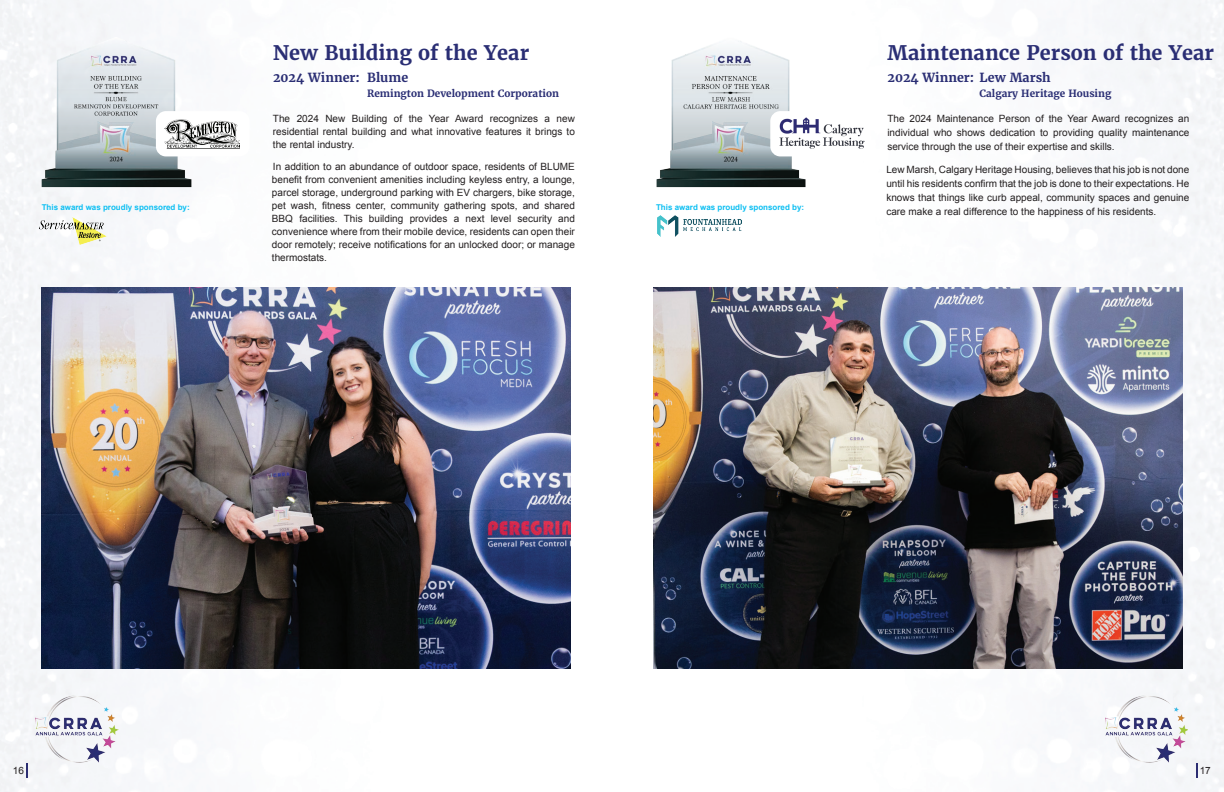
<style>
.page{position:relative;width:1224px;height:792px;background:#fff}
.page>*{position:absolute;margin:0;border:0;box-sizing:border-box;transform-origin:0 0}
.t1{font:700 20px "Merriweather";color:#2a2e74}
.t2{font:700 12.5px "Merriweather";color:#2a2e74}
.t3{font:10px/13px "Arial";color:#231f20;text-align:justify}
.t4{font:700 10px "Merriweather";color:#2a2e74}
.t5{font:700 8px "Arial";color:#0dbff2}
</style>
<div class="page">
<img style="left:0;top:0;width:1224px;height:792px">
<img style="left:40px;top:218px;width:66px;height:26px">
<img style="left:28px;top:25px;width:177px;height:178px">
<div style="left:156px;top:111px;width:94px;height:45px;background:#fff;border-radius:10px"></div>
<img style="left:165px;top:119px;width:74px;height:29px">
<img style="left:42px;top:288px;width:528px;height:381px">
<img style="left:658px;top:216px;width:83px;height:21px">
<img style="left:642px;top:25px;width:178px;height:178px">
<div style="left:770px;top:111px;width:101px;height:45px;background:#fff;border-radius:10px"></div>
<img style="left:654px;top:288px;width:528px;height:381px">
<img style="left:779px;top:117px;width:85px;height:32px">
<img style="left:36px;top:696px;width:82px;height:67px">
<img style="left:1105px;top:696px;width:83px;height:67px">
<svg style="left:26px;top:763px;width:1px;height:15px"></svg>
<svg style="left:1196px;top:764px;width:2px;height:14px"></svg>
<p class="t5" style="left:42px;top:202px;width:150px">This award was proudly sponsored by:</p>
<h1 class="t1" style="left:273px;top:40px;width:258px">New Building of the Year</h1>
<p class="t2" style="left:273px;top:70px;width:88px">2024 Winner:</p>
<p class="t2" style="left:367px;top:70px;width:43px">Blume</p>
<p class="t4" style="left:367px;top:87px;width:193px">Remington Development Corporation</p>
<p class="t3" style="left:273px;top:113px;width:303px">The 2024 New Building of the Year Award recognizes a new residential rental building and what innovative features it brings to the rental industry.</p>
<p class="t3" style="left:272px;top:161px;width:304px">In addition to an abundance of outdoor space, residents of BLUME benefit from convenient amenities including keyless entry, a lounge, parcel storage, underground parking with EV chargers, bike storage, pet wash, fitness center, community gathering spots, and shared BBQ facilities. This building provides a next level security and convenience where from their mobile device, residents can open their door remotely; receive notifications for an unlocked door; or manage thermostats.</p>
<p class="t5" style="left:656px;top:202px;width:150px">This award was proudly sponsored by:</p>
<h1 class="t1" style="left:888px;top:40px;width:328px">Maintenance Person of the Year</h1>
<p class="t2" style="left:888px;top:70px;width:165px">2024 Winner: Lew Marsh</p>
<p class="t4" style="left:980px;top:87px;width:133px">Calgary Heritage Housing</p>
<p class="t3" style="left:887px;top:112px;width:303px;line-height:14px">The 2024 Maintenance Person of the Year Award recognizes an individual who shows dedication to providing quality maintenance service through the use of their expertise and skills.</p>
<p class="t3" style="left:886px;top:163px;width:304px;line-height:14px">Lew Marsh, Calgary Heritage Housing, believes that his job is not done until his residents confirm that the job is done to their expectations. He knows that things like curb appeal, community spaces and genuine care make a real difference to the happiness of his residents.</p>
<p class="t3" style="left:13px;top:764px;width:13px">16</p>
<p class="t3" style="left:1200px;top:764px;width:13px">17</p>
</div>
